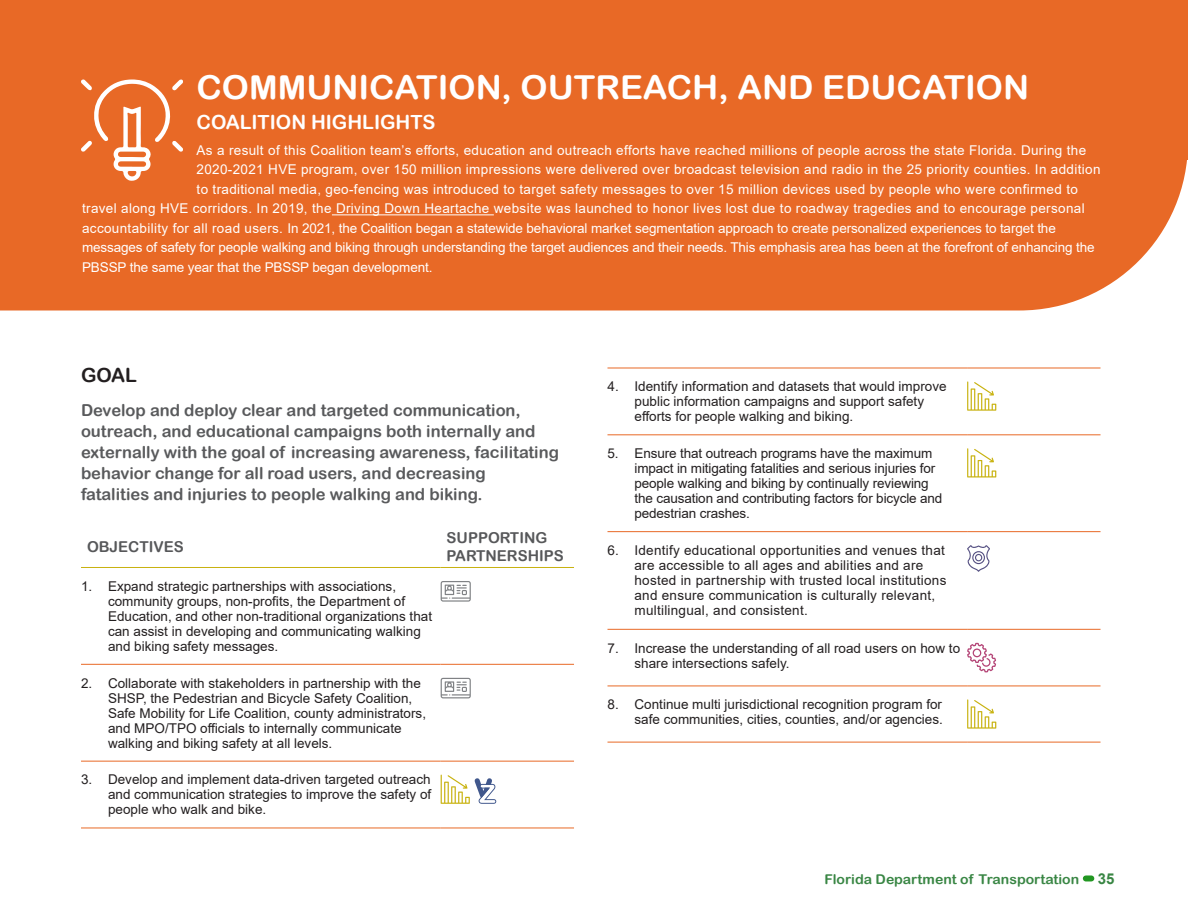
<style>
.page{position:relative;width:1188px;height:918px;background:#fff}
.page>*{position:absolute;margin:0;border:0;box-sizing:border-box;transform-origin:0 0}
.Heading_1{font:33px "Arial Rounded MT Bold";color:#fff;scale:1.04 1}
.Heading_2{font:19.5px "Arial Rounded MT Bold";color:#fff}
.t1{font:19.5px "Arial Rounded MT Bold";color:#231f20}
.Goal{font:16.5px/21px "Arial Rounded MT Bold";color:#595a5c}
.Heading_3{font:15px/18px "Arial Rounded MT Bold";color:#57585a}
.t2{font:13.5px/15px "Arial";color:#231f20}
.t3{font:13.5px "Arial";letter-spacing:.025em;color:#fff}
.t4{font:13.5px "Arial";letter-spacing:-.01em;color:#fff}
.t5{font:13.5px/15px "Arial";letter-spacing:.02em;color:#231f20}
.t6{font:13.5px "Arial Rounded MT Bold";color:#398644;scale:1.04 1}
.s1{font-family:"Arial";font-weight:700;font-size:15px}
</style>
<div class="page">
<div style="left:0;top:0;width:1188px;height:310px;background:#e86926"></div>
<svg style="left:81px;top:79px;width:102px;height:103px;background:#ec854e"></svg>
<hr style="left:81px;top:567px;width:360px;height:1px;background:#c8b20f">
<hr style="left:441px;top:567px;width:133px;height:1px;background:#c8b20f">
<hr style="left:81px;top:664px;width:360px;height:1px;background:#e86926">
<hr style="left:441px;top:664px;width:133px;height:1px;background:#e86926">
<hr style="left:81px;top:761px;width:360px;height:1px;background:#e86926">
<hr style="left:441px;top:761px;width:133px;height:1px;background:#e86926">
<hr style="left:81px;top:828px;width:360px;height:1px;background:#e86926">
<hr style="left:441px;top:828px;width:133px;height:1px;background:#e86926">
<svg style="left:441px;top:581px;width:30px;height:21px"></svg>
<svg style="left:441px;top:678px;width:30px;height:20px"></svg>
<svg style="left:441px;top:775px;width:55px;height:29px"></svg>
<hr style="left:608px;top:368px;width:359px;height:1px;background:#e86926">
<hr style="left:967px;top:368px;width:134px;height:1px;background:#e86926">
<hr style="left:608px;top:434px;width:359px;height:1px;background:#e86926">
<hr style="left:967px;top:434px;width:134px;height:1px;background:#e86926">
<hr style="left:608px;top:531px;width:359px;height:1px;background:#e86926">
<hr style="left:967px;top:531px;width:134px;height:1px;background:#e86926">
<hr style="left:608px;top:629px;width:359px;height:1px;background:#e86926">
<hr style="left:967px;top:629px;width:134px;height:1px;background:#e86926">
<hr style="left:608px;top:686px;width:359px;height:1px;background:#e86926">
<hr style="left:967px;top:686px;width:134px;height:1px;background:#e86926">
<hr style="left:608px;top:742px;width:359px;height:1px;background:#e86926">
<hr style="left:967px;top:742px;width:134px;height:1px;background:#e86926">
<svg style="left:967px;top:381px;width:29px;height:30px"></svg>
<svg style="left:967px;top:448px;width:29px;height:29px"></svg>
<svg style="left:967px;top:545px;width:23px;height:27px"></svg>
<svg style="left:967px;top:643px;width:29px;height:29px"></svg>
<svg style="left:967px;top:699px;width:29px;height:30px"></svg>
<hr style="left:332px;top:214px;width:162px;height:1px;background:#fff">
<div style="left:1162px;top:0;width:26px;height:159px;background:#e86926"></div>
<svg style="left:1086px;top:875px;width:5px;height:6px"></svg>
<p class="Heading_1" style="left:197px;top:67px;width:802px">COMMUNICATION, OUTREACH, AND EDUCATION</p>
<p class="Heading_2" style="left:197px;top:110px;width:240px">COALITION HIGHLIGHTS</p>
<p class="t3" style="left:197px;top:141px;width:891px">As a result of this Coalition team’s efforts, education and outreach efforts have reached millions of people across the state Florida. During the</p>
<p class="t3" style="left:197px;top:160px;width:906px">2020-2021 HVE program, over 150 million impressions were delivered over broadcast television and radio in the 25 priority counties. In addition</p>
<p class="t3" style="left:197px;top:180px;width:883px">to traditional media, geo-fencing was introduced to target safety messages to over 15 million devices used by people who were confirmed to</p>
<p class="t3" style="left:82px;top:199px;width:1004px">travel along HVE corridors. In 2019, the Driving Down Heartache website was launched to honor lives lost due to roadway tragedies and to encourage personal</p>
<p class="t4" style="left:82px;top:219px;width:975px">accountability for all road users. In 2021, the Coalition began a statewide behavioral market segmentation approach to create personalized experiences to target the</p>
<p class="t4" style="left:82px;top:238px;width:1014px">messages of safety for people walking and biking through understanding the target audiences and their needs. This emphasis area has been at the forefront of enhancing the</p>
<p class="t4" style="left:82px;top:258px;width:352px">PBSSP the same year that the PBSSP began development.</p>
<p class="t1" style="left:81px;top:363px;width:57px">GOAL</p>
<p class="Goal" style="left:81px;top:400px;width:480px">Develop and deploy clear and targeted communication, outreach, and educational campaigns both internally and externally with the goal of increasing awareness, facilitating behavior change for all road users, and decreasing<br>fatalities and injuries to people walking and biking.</p>
<p class="Heading_3" style="left:87px;top:538px;width:98px">OBJECTIVES</p>
<p class="Heading_3" style="left:447px;top:529px;width:119px">SUPPORTING<br>PARTNERSHIPS</p>
<p class="t2" style="left:108px;top:578px;width:326px;text-indent:-27px">1. Expand strategic partnerships with associations, community groups, non-profits, the Department of Education, and other non-traditional organizations that can assist in developing and communicating walking and biking safety messages.</p>
<p class="t2" style="left:108px;top:675px;width:320px;text-indent:-27px">2. Collaborate with stakeholders in partnership with the SHSP, the Pedestrian and Bicycle Safety Coalition, Safe Mobility for Life Coalition, county administrators, and MPO/TPO officials to internally communicate walking and biking safety at all levels.</p>
<p class="t2" style="left:108px;top:772px;width:325px;text-align:justify;text-indent:-27px">3. Develop and implement data-driven targeted outreach and communication strategies to improve the safety of people who walk and bike.</p>
<p class="t2" style="left:634px;top:379px;width:314px;text-indent:-27px">4. Identify information and datasets that would improve public information campaigns and support safety efforts for people walking and biking.</p>
<p class="t2" style="left:634px;top:446px;width:310px;text-indent:-27px">5. Ensure that outreach programs have the maximum impact in mitigating fatalities and serious injuries for people walking and biking by continually reviewing the causation and contributing factors for bicycle and pedestrian crashes.</p>
<p class="t5" style="left:634px;top:543px;width:313px;text-indent:-27px">6. Identify educational opportunities and venues that are accessible to all ages and abilities and are hosted in partnership with trusted local institutions and ensure communication is culturally relevant, multilingual, and consistent.</p>
<p class="t2" style="left:634px;top:640px;width:327px;text-indent:-27px">7. Increase the understanding of all road users on how to share intersections safely.</p>
<p class="t2" style="left:608px;top:697px;width:337px;text-align:right">8. Continue multi jurisdictional recognition program for safe communities, cities, counties, and/or agencies.</p>
<p class="t6" style="left:824px;top:871px;width:280px">Florida Department of Transportation <span class="s1">35</span></p>
</div>
